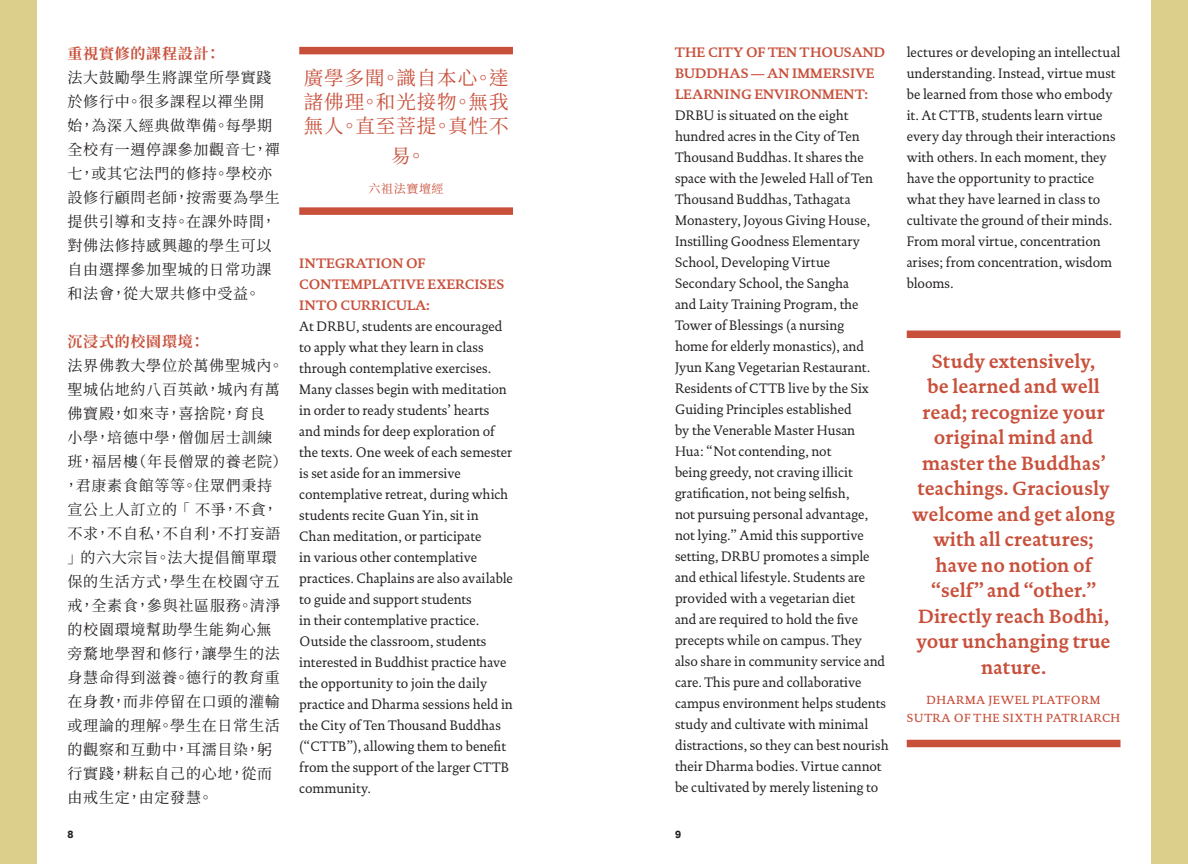
<style>
.page{position:relative;width:1188px;height:864px;background:#fff}
.page>*{position:absolute;margin:0;border:0;box-sizing:border-box;transform-origin:0 0}
.t1{font:700 19.5px/25.5px "DTL Documenta ST";color:#c8503b;text-align:center;scale:.96 1}
.t2{font:19.5px/24px "Source Han Serif TC";letter-spacing:.05em;color:#c8503b;text-align:justify}
.t3{font:15px/24px "Source Han Serif TC";letter-spacing:.05em;color:#231f20}
.t4{font:700 15px "Source Han Serif TC";letter-spacing:.05em;color:#c8503b}
.text{font:13.95px/21px "DTL Documenta ST";color:#231f20;scale:.96 1}
.text-2{font:700 13.95px/21px "DTL Documenta ST";color:#c8503b;scale:.96 1}
.t5{font:12px/18px "DTL Documenta ST Medium";letter-spacing:.04em;color:#c8503b;text-align:center;scale:.96 1}
.t6{font:12px "Source Han Serif TC";letter-spacing:.05em;color:#c8503b}
.t7{font:700 10.5px "Akzid Grtsk Next";color:#231f20;scale:.96 1}
</style>
<div class="page">
<div style="left:0;top:0;width:37px;height:864px;background:#dccf8c"></div>
<div style="left:1151px;top:0;width:37px;height:864px;background:#dccf8c"></div>
<div style="left:299px;top:207px;width:214px;height:8px;background:#c8503b"></div>
<div style="left:299px;top:47px;width:214px;height:7px;background:#c8503b"></div>
<div style="left:907px;top:740px;width:213px;height:7px;background:#c8503b"></div>
<div style="left:907px;top:331px;width:213px;height:7px;background:#c8503b"></div>
<p class="t4" style="left:68px;top:45px;width:154px">重視實修的課程設計：</p>
<p class="t3" style="left:68px;top:66px;width:214px">法大鼓勵學生將課堂所學實踐於修行中。很多課程以禪坐開始，為深入經典做準備。每學期全校有一週停課參加觀音七，禪七，或其它法門的修持。學校亦設修行顧問老師，按需要為學生提供引導和支持。在課外時間，對佛法修持感興趣的學生可以自由選擇參加聖城的日常功課和法會，從大眾共修中受益。</p>
<p class="t4" style="left:68px;top:333px;width:139px">沉浸式的校園環境：</p>
<p class="t3" style="left:64px;top:354px;width:225px">法界佛教大學位於萬佛聖城內。聖城佔地約八百英畝，城內有萬佛寶殿，如來寺，喜捨院，育良<br>小學，培德中學，僧伽居士訓練<br>班，福居樓（年長僧眾的養老院），君康素食館等等。住眾們秉持宣公上人訂立的 「 不爭，不貪，不求，不自私，不自利，不打妄語」的六大宗旨。法大提倡簡單環保的生活方式，學生在校園守五戒，全素食，參與社區服務。清淨的校園環境幫助學生能夠心無<br>旁騖地學習和修行，讓學生的法身慧命得到滋養。德行的教育重在身教，而非停留在口頭的灌輸或理論的理解。學生在日常生活的觀察和互動中，耳濡目染，躬<br>行實踐，耕耘自己的心地，從而<br>由戒生定，由定發慧。</p>
<p class="t2" style="left:304px;top:66px;width:206px">廣學多聞。識自本心。達諸佛理。和光接物。無我無人。直至菩提。真性不</p>
<p class="t2" style="left:391px;top:144px;width:37px">易。</p>
<p class="t6" style="left:369px;top:182px;width:76px">六祖法寶壇經</p>
<p class="text-2" style="left:299px;top:252px;width:215px">INTEGRATION OF<br>CONTEMPLATIVE EXERCISES<br>INTO CURRICULA:</p>
<p class="text" style="left:299px;top:315px;width:224px">At DRBU, students are encouraged to apply what they learn in class through contemplative exercises.<br>Many classes begin with meditation in order to ready students’ hearts and minds for deep exploration of the texts. One week of each semester is set aside for an immersive contemplative retreat, during which students recite Guan Yin, sit in Chan meditation, or participate<br>in various other contemplative practices. Chaplains are also available to guide and support students<br>in their contemplative practice.<br>Outside the classroom, students interested in Buddhist practice have the opportunity to join the daily practice and Dharma sessions held in the City of Ten Thousand Buddhas (“CTTB”), allowing them to benefit from the support of the larger CTTB community.</p>
<p class="text-2" style="left:675px;top:42px;width:221px">THE CITY OF TEN THOUSAND<br>BUDDHAS — AN IMMERSIVE<br>LEARNING ENVIRONMENT:</p>
<p class="text" style="left:675px;top:105px;width:224px">DRBU is situated on the eight hundred acres in the City of Ten<br>Thousand Buddhas. It shares the space with the Jeweled Hall of Ten<br>Thousand Buddhas, Tathagata<br>Monastery, Joyous Giving House,<br>Instilling Goodness Elementary<br>School, Developing Virtue<br>Secondary School, the Sangha<br>and Laity Training Program, the<br>Tower of Blessings (a nursing<br>home for elderly monastics), and<br>Jyun Kang Vegetarian Restaurant.<br>Residents of CTTB live by the Six<br>Guiding Principles established<br>by the Venerable Master Husan<br>Hua: “Not contending, not<br>being greedy, not craving illicit gratification, not being selfish,<br>not pursuing personal advantage, not lying.” Amid this supportive setting, DRBU promotes a simple and ethical lifestyle. Students are provided with a vegetarian diet<br>and are required to hold the five precepts while on campus. They<br>also share in community service and care. This pure and collaborative campus environment helps students study and cultivate with minimal distractions, so they can best nourish their Dharma bodies. Virtue cannot be cultivated by merely listening to</p>
<p class="t7" style="left:68px;top:827px;width:8px">8</p>
<p class="t7" style="left:675px;top:827px;width:8px">9</p>
<p class="text" style="left:907px;top:42px;width:224px">lectures or developing an intellectual understanding. Instead, virtue must be learned from those who embody it. At CTTB, students learn virtue every day through their interactions with others. In each moment, they have the opportunity to practice what they have learned in class to cultivate the ground of their minds.<br>From moral virtue, concentration arises; from concentration, wisdom blooms.</p>
<p class="t1" style="left:912px;top:348px;width:213px">Study extensively,<br>be learned and well read; recognize your original mind and master the Buddhas’ teachings. Graciously welcome and get along with all creatures; have no notion of “self” and “other.”<br>Directly reach Bodhi, your unchanging true nature.</p>
<p class="t5" style="left:907px;top:691px;width:224px">DHARMA JEWEL PLATFORM<br>SUTRA OF THE SIXTH PATRIARCH</p>
</div>
